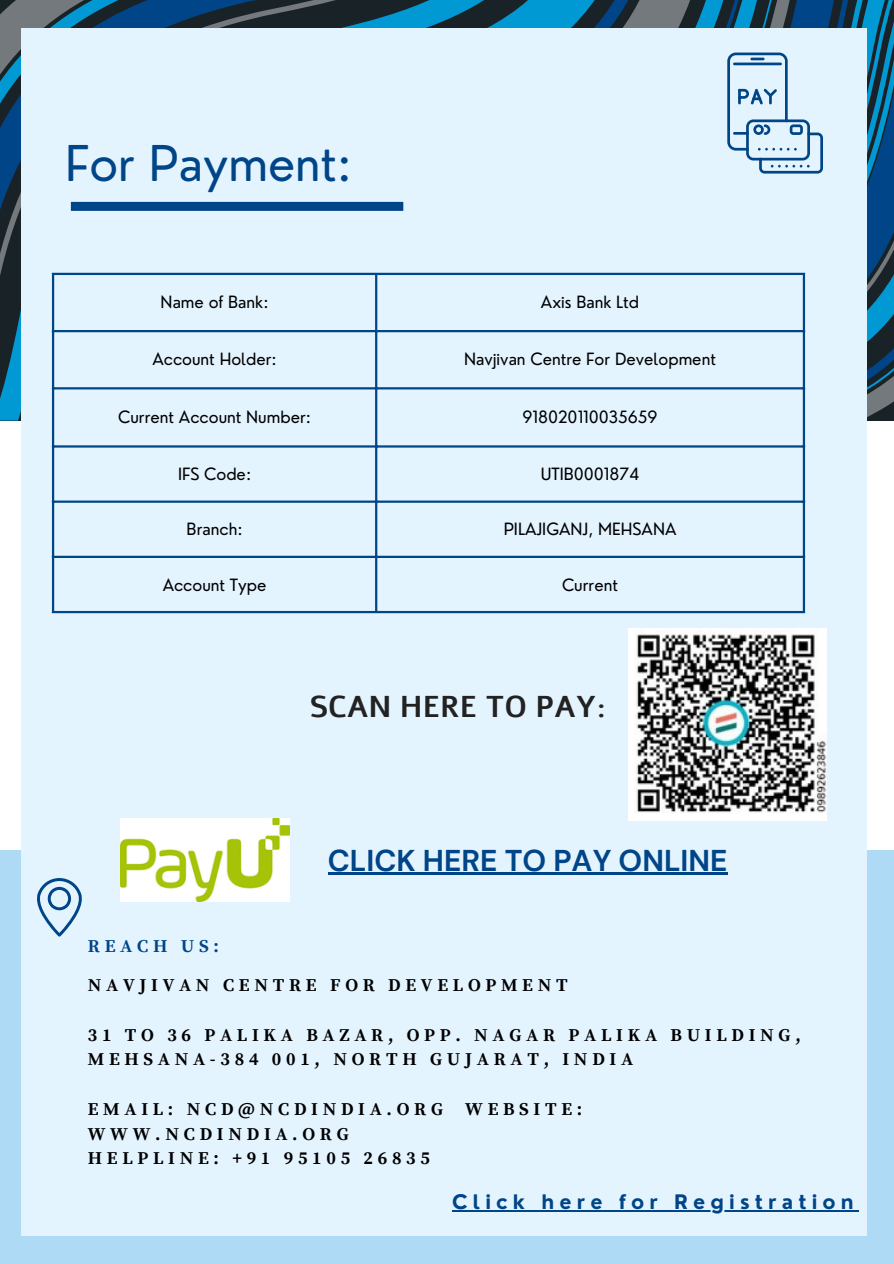
<style>
.page{position:relative;width:894px;height:1264px;background:#fff}
.page>*{position:absolute;margin:0;border:0;box-sizing:border-box;transform-origin:0 0}
.t1{font:48px "Nourd";color:#004587}
.t2{font:700 30px "DM Sans";color:#004587}
.t3{font:700 30px "Alef";color:#222}
.t4{font:700 19.5px "Nourd";letter-spacing:.26em;color:#004587}
.t5{font:700 18.15px "Source Serif Pro";letter-spacing:.26em;color:#004587}
.t6{font:700 18px/24.8px "Source Serif Pro";letter-spacing:.26em;color:#000}
.t7{font:16.5px "Nourd";color:#000}
</style>
<div class="page">
<svg style="left:0;top:0;width:893px;height:420px;background:#215875"></svg>
<div style="left:0;top:850px;width:893px;height:413px;background:#afdaf6"></div>
<div style="left:22px;top:29px;width:844px;height:1207px;background:#e4f4ff"></div>
<div style="left:71px;top:202px;width:332px;height:9px;background:#004587"></div>
<hr style="left:52px;top:275px;width:2px;height:336px;background:#004587">
<hr style="left:375px;top:275px;width:2px;height:336px;background:#004587">
<hr style="left:802px;top:275px;width:2px;height:336px;background:#004587">
<hr style="left:52px;top:273px;width:752px;height:2px;background:#004587">
<hr style="left:52px;top:330px;width:752px;height:2px;background:#004587">
<hr style="left:52px;top:387px;width:752px;height:2px;background:#004587">
<hr style="left:52px;top:445px;width:752px;height:2px;background:#004587">
<hr style="left:52px;top:500px;width:752px;height:3px;background:#004587">
<hr style="left:52px;top:555px;width:752px;height:3px;background:#004587">
<hr style="left:52px;top:611px;width:752px;height:2px;background:#004587">
<img style="left:628px;top:628px;width:198px;height:192px">
<svg style="left:727px;top:53px;width:95px;height:120px"></svg>
<svg style="left:37px;top:878px;width:45px;height:58px"></svg>
<img style="left:120px;top:818px;width:169px;height:83px">
<hr style="left:452px;top:1210px;width:406px;height:1px;background:#004587">
<hr style="left:328px;top:872px;width:283px;height:3px;background:#004587">
<hr style="left:611px;top:872px;width:116px;height:3px;background:#004587">
<h1 class="t1" style="left:65px;top:133px;width:288px">For Payment:</h1>
<p class="t7" style="left:161px;top:291px;width:109px">Name of Bank:</p>
<p class="t7" style="left:541px;top:291px;width:100px">Axis Bank Ltd</p>
<p class="t7" style="left:152px;top:348px;width:126px">Account Holder:</p>
<p class="t7" style="left:464px;top:348px;width:253px">Navjivan Centre For Development</p>
<p class="t7" style="left:118px;top:407px;width:194px">Current Account Number:</p>
<p class="t7" style="left:522px;top:407px;width:137px">918020110035659</p>
<p class="t7" style="left:178px;top:464px;width:75px">IFS Code:</p>
<p class="t7" style="left:540px;top:464px;width:100px">UTIB0001874</p>
<p class="t7" style="left:186px;top:519px;width:57px">Branch:</p>
<p class="t7" style="left:503px;top:519px;width:174px">PILAJIGANJ, MEHSANA</p>
<p class="t7" style="left:163px;top:574px;width:105px">Account Type</p>
<p class="t7" style="left:562px;top:574px;width:57px">Current</p>
<h2 class="t3" style="left:309px;top:687px;width:298px">SCAN HERE TO PAY:</h2>
<h2 class="t2" style="left:328px;top:840px;width:401px">CLICK HERE TO PAY ONLINE</h2>
<p class="t5" style="left:88px;top:935px;width:133px">REACH US:</p>
<p class="t6" style="left:88px;top:973px;width:481px">NAVJIVAN CENTRE FOR DEVELOPMENT</p>
<p class="t6" style="left:88px;top:1023px;width:714px">31 TO 36 PALIKA BAZAR, OPP. NAGAR PALIKA BUILDING,<br>MEHSANA-384 001, NORTH GUJARAT, INDIA</p>
<p class="t6" style="left:88px;top:1097px;width:496px">EMAIL: NCD@NCDINDIA.ORG WEBSITE:<br>WWW.NCDINDIA.ORG<br>HELPLINE: +91 95105 26835</p>
<p class="t4" style="left:452px;top:1189px;width:403px">Click here for Registration</p>
</div>
